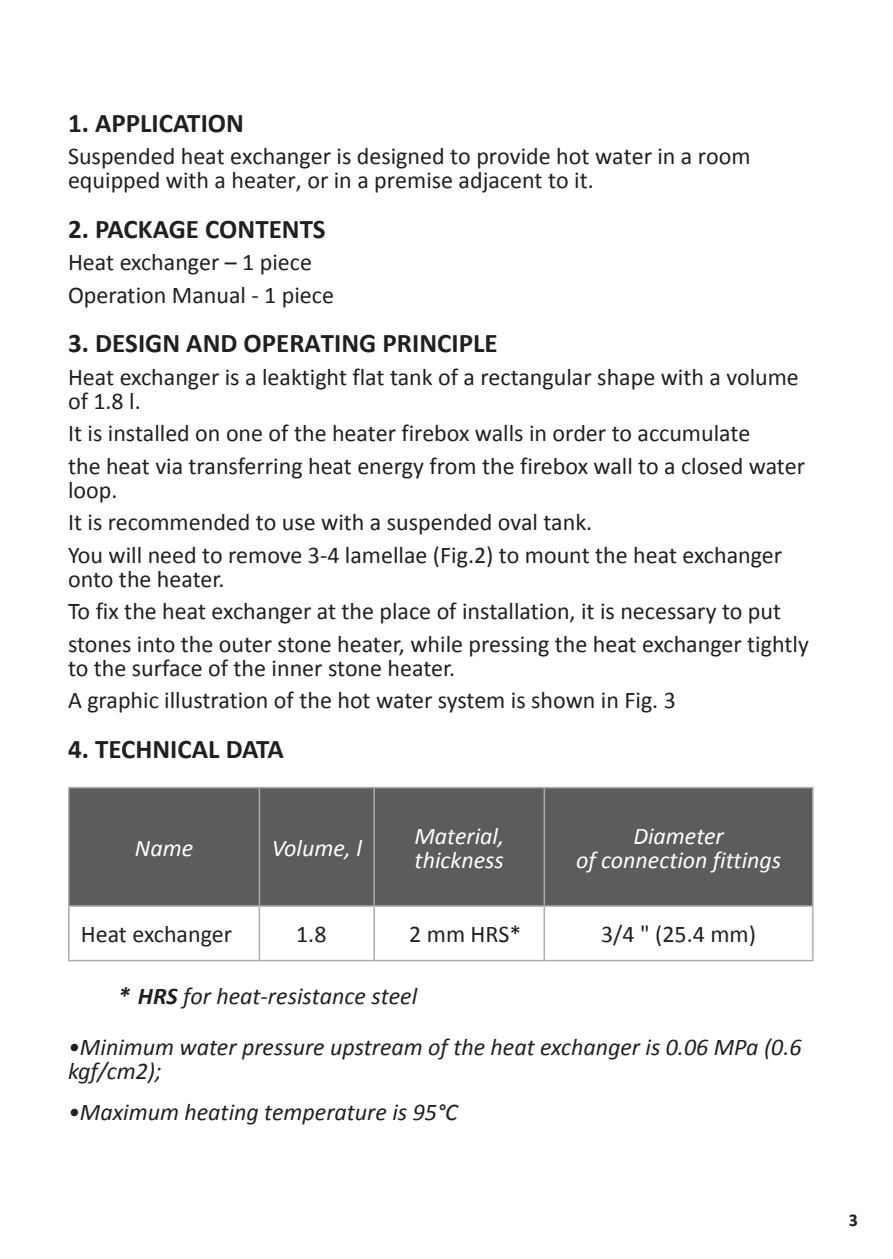
<style>
.page{position:relative;width:893px;height:1259px;background:#fff}
.page>*{position:absolute;margin:0;border:0;box-sizing:border-box;transform-origin:0 0}
.t1{font:700 27px "Calibri";color:#231f20}
.t2{font:24px/32.4px "Calibri";color:#231f20}
.t3{font:italic 24px/24px "Calibri";color:#231f20}
.t4{font:italic 24px/24px "Calibri";color:#fff}
.t5{font:24px "Calibri";color:#242021}
.t6{font:700 18px "Calibri";color:#231f20}
.s1{font-weight:700}
</style>
<div class="page">
<div style="left:70px;top:788px;width:742px;height:117px;background:#5c5c5f"></div>
<hr style="left:68px;top:787px;width:191px;height:1px;background:#acadb1">
<hr style="left:68px;top:788px;width:2px;height:117px;background:#acadb1">
<hr style="left:259px;top:787px;width:115px;height:1px;background:#acadb1">
<hr style="left:259px;top:788px;width:1px;height:117px;background:#acadb1">
<hr style="left:374px;top:787px;width:170px;height:1px;background:#acadb1">
<hr style="left:373px;top:788px;width:2px;height:117px;background:#acadb1">
<hr style="left:544px;top:787px;width:270px;height:1px;background:#acadb1">
<hr style="left:544px;top:788px;width:1px;height:117px;background:#acadb1">
<hr style="left:812px;top:788px;width:2px;height:117px;background:#acadb1">
<hr style="left:68px;top:905px;width:191px;height:2px;background:#acadb1">
<hr style="left:68px;top:907px;width:2px;height:53px;background:#acadb1">
<hr style="left:259px;top:905px;width:115px;height:2px;background:#acadb1">
<hr style="left:259px;top:907px;width:1px;height:53px;background:#acadb1">
<hr style="left:374px;top:905px;width:170px;height:2px;background:#acadb1">
<hr style="left:373px;top:907px;width:2px;height:53px;background:#acadb1">
<hr style="left:544px;top:905px;width:270px;height:2px;background:#acadb1">
<hr style="left:544px;top:907px;width:1px;height:53px;background:#acadb1">
<hr style="left:812px;top:907px;width:2px;height:53px;background:#acadb1">
<hr style="left:68px;top:960px;width:191px;height:1px;background:#acadb1">
<hr style="left:259px;top:960px;width:115px;height:1px;background:#acadb1">
<hr style="left:374px;top:960px;width:170px;height:1px;background:#acadb1">
<hr style="left:544px;top:960px;width:270px;height:1px;background:#acadb1">
<p class="t1" style="left:68px;top:105px;width:177px">1. APPLICATION</p>
<p class="t2" style="left:68px;top:146px;width:684px;line-height:24px">Suspended heat exchanger is designed to provide hot water in a room equipped with a heater, or in a premise adjacent to it.</p>
<p class="t1" style="left:68px;top:211px;width:259px">2. PACKAGE CONTENTS</p>
<p class="t2" style="left:68px;top:247px;width:267px">Heat exchanger – 1 piece<br>Operation Manual - 1 piece</p>
<p class="t1" style="left:68px;top:326px;width:431px">3. DESIGN AND OPERATING PRINCIPLE</p>
<p class="t2" style="left:68px;top:366px;width:732px;line-height:24px">Heat exchanger is a leaktight flat tank of a rectangular shape with a volume of 1.8 l.</p>
<p class="t2" style="left:68px;top:418px;width:738px">It is installed on one of the heater firebox walls in order to accumulate<br>the heat via transferring heat energy from the firebox wall to a closed water</p>
<p class="t2" style="left:68px;top:475px;width:716px">loop.<br>It is recommended to use with a suspended oval tank.<br>You will need to remove 3-4 lamellae (Fig.2) to mount the heat exchanger</p>
<p class="t2" style="left:68px;top:564px;width:742px">onto the heater.<br>To fix the heat exchanger at the place of installation, it is necessary to put stones into the outer stone heater, while pressing the heat exchanger tightly</p>
<p class="t2" style="left:68px;top:653px;width:609px">to the surface of the inner stone heater.<br>A graphic illustration of the hot water system is shown in Fig. 3</p>
<p class="t1" style="left:68px;top:731px;width:217px">4. TECHNICAL DATA</p>
<p class="t4" style="left:135px;top:837px;width:60px">Name</p>
<p class="t4" style="left:272px;top:837px;width:92px">Volume, l</p>
<p class="t4" style="left:414px;top:825px;width:91px">Material, thickness</p>
<p class="t4" style="left:576px;top:825px;width:207px;text-align:center">Diameter<br>of connection fittings</p>
<p class="t2" style="left:81px;top:919px;width:153px">Heat exchanger</p>
<p class="t5" style="left:296px;top:925px;width:32px">1.8</p>
<p class="t2" style="left:409px;top:919px;width:114px">2 mm HRS*</p>
<p class="t2" style="left:601px;top:919px;width:156px">3/4 " (25.4 mm)</p>
<p class="t3" style="left:118px;top:985px;width:301px"><span class="s1">* HRS</span> for heat-resistance steel</p>
<p class="t3" style="left:68px;top:1034px;width:735px">•Minimum water pressure upstream of the heat exchanger is 0.06 MPa (0.6 kgf/cm2);</p>
<p class="t3" style="left:68px;top:1099px;width:391px">•Maximum heating temperature is 95°С</p>
<p class="t6" style="left:849px;top:1209px;width:11px">3</p>
</div>
